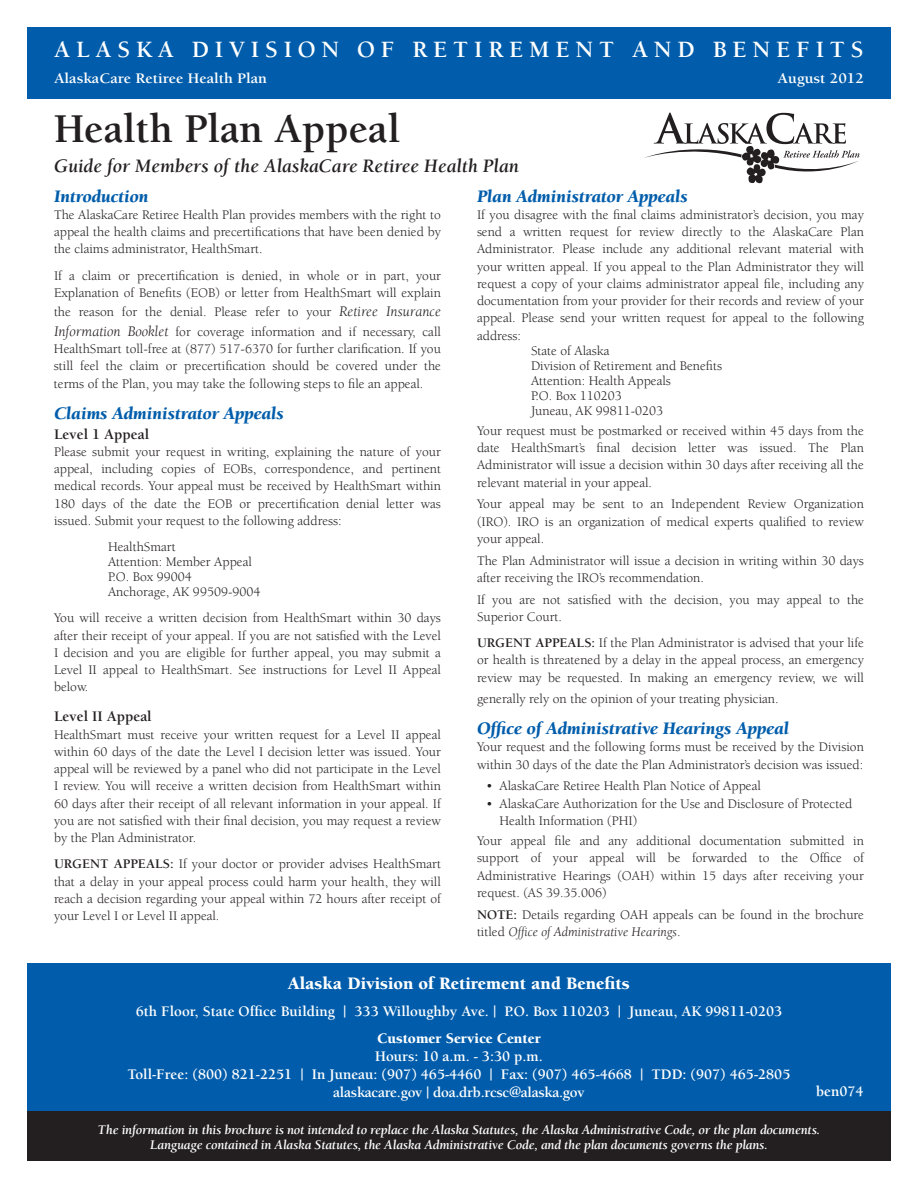
<style>
.page{position:relative;width:918px;height:1188px;background:#fff}
.page>*{position:absolute;margin:0;border:0;box-sizing:border-box;transform-origin:0 0}
.t1{font:700 42px "Berkeley Std";color:#231f20}
.t2{font:700 24px "Berkeley Std";letter-spacing:.24em;color:#fff}
.t3{font:italic 700 19.5px "Berkeley Std";color:#231f20}
.t4{font:italic 900 18px "Berkeley Std";color:#015dab}
.t5{font:900 18px "Berkeley Std";color:#fff}
.t6{font:700 15px/18px "Berkeley Std";color:#fff;text-align:center}
.t7{font:700 15px "Berkeley Std";color:#fff;scale:1.06 1}
.t8{font:700 15px "Berkeley Std";color:#231f20}
.t9{font:900 15px "Berkeley Std";color:#fff}
.t10{font:13.5px/17.2px "Berkeley Std";color:#231f20;text-align:justify}
.t11{font:italic 700 13.5px/15px "Berkeley Std";letter-spacing:-.015em;color:#fff;text-align:center}
.s1{font-weight:700}
.s2{font-style:italic}
.s3{font-style:italic;font-size:15px}
</style>
<div class="page">
<div style="left:27px;top:27px;width:864px;height:72px;background:#015dab"></div>
<svg style="left:644px;top:113px;width:215px;height:70px"></svg>
<div style="left:27px;top:963px;width:864px;height:149px;background:#015dab"></div>
<div style="left:27px;top:1112px;width:864px;height:49px;background:#231f20"></div>
<h2 class="t2" style="left:54px;top:37px;width:811px">Ala ska Division of Retir ement a nd Benefits</h2>
<p class="t7" style="left:54px;top:70px;width:202px">AlaskaCare Retiree Health Plan</p>
<p class="t7" style="left:778px;top:70px;width:83px">August 2012</p>
<h1 class="t1" style="left:54px;top:107px;width:348px">Health Plan Appeal</h1>
<h3 class="t3" style="left:54px;top:156px;width:466px">Guide for Members of the AlaskaCare Retiree Health Plan</h3>
<h3 class="t4" style="left:477px;top:187px;width:212px">Plan Administrator Appeals</h3>
<p class="t10" style="left:477px;top:206px;width:389px">If you disagree with the final claims administrator’s decision, you may send a written request for review directly to the AlaskaCare Plan Administrator. Please include any additional relevant material with your written appeal. If you appeal to the Plan Administrator they will request a copy of your claims administrator appeal file, including any documentation from your provider for their records and review of your appeal. Please send your written request for appeal to the following address:</p>
<p class="t10" style="left:531px;top:343px;width:193px;line-height:15px;text-align:left">State of Alaska<br>Division of Retirement and Benefits<br>Attention: Health Appeals<br>P.O. Box 110203<br>Juneau, AK 99811-0203</p>
<p class="t10" style="left:477px;top:422px;width:388px">Your request must be postmarked or received within 45 days from the date HealthSmart’s final decision letter was issued. The Plan Administrator will issue a decision within 30 days after receiving all the relevant material in your appeal.</p>
<p class="t10" style="left:477px;top:496px;width:389px">Your appeal may be sent to an Independent Review Organization (IRO). IRO is an organization of medical experts qualified to review your appeal.</p>
<p class="t10" style="left:477px;top:552px;width:388px">The Plan Administrator will issue a decision in writing within 30 days after receiving the IRO’s recommendation.</p>
<p class="t10" style="left:477px;top:591px;width:389px">If you are not satisfied with the decision, you may appeal to the<br>Superior Court.</p>
<p class="t10" style="left:477px;top:635px;width:389px"><span class="s1">URGENT APPEALS:</span> If the Plan Administrator is advised that your life or health is threatened by a delay in the appeal process, an emergency review may be requested. In making an emergency review, we will</p>
<p class="t10" style="left:477px;top:690px;width:303px">generally rely on the opinion of your treating physician.</p>
<h3 class="t4" style="left:477px;top:719px;width:314px">Office of Administrative Hearings Appeal</h3>
<p class="t10" style="left:477px;top:739px;width:388px">Your request and the following forms must be received by the Division within 30 days of the date the Plan Administrator’s decision was issued:</p>
<p class="t10" style="left:486px;top:778px;width:276px">• AlaskaCare Retiree Health Plan Notice of Appeal</p>
<p class="t10" style="left:500px;top:795px;width:354px;text-indent:-14px">• AlaskaCare Authorization for the Use and Disclosure of Protected<br>Health Information (PHI)</p>
<p class="t10" style="left:477px;top:833px;width:389px">Your appeal file and any additional documentation submitted in support of your appeal will be forwarded to the Office of Administrative Hearings (OAH) within 15 days after receiving your request. (AS 39.35.006)</p>
<p class="t10" style="left:477px;top:906px;width:389px"><span class="s1">NOTE:</span> Details regarding OAH appeals can be found in the brochure titled <span class="s2">Office of Administrative Hearings</span>.</p>
<h3 class="t4" style="left:54px;top:187px;width:96px">Introduction</h3>
<p class="t10" style="left:54px;top:206px;width:389px">The AlaskaCare Retiree Health Plan provides members with the right to appeal the health claims and precertifications that have been denied by the claims administrator, HealthSmart.</p>
<p class="t10" style="left:54px;top:267px;width:389px">If a claim or precertification is denied, in whole or in part, your<br>Explanation of Benefits (EOB) or letter from HealthSmart will explain</p>
<p class="t10" style="left:54px;top:303px;width:389px;line-height:19.5px">the reason for the denial. Please refer to your <span class="s3">Retiree Insurance<br>Information Booklet</span> for coverage information and if necessary, call</p>
<p class="t10" style="left:54px;top:341px;width:389px">HealthSmart toll-free at (877) 517-6370 for further clarification. If you still feel the claim or precertification should be covered under the terms of the Plan, you may take the following steps to file an appeal.</p>
<h3 class="t4" style="left:54px;top:404px;width:231px">Claims Administrator Appeals</h3>
<p class="t8" style="left:54px;top:426px;width:97px">Level 1 Appeal</p>
<p class="t10" style="left:54px;top:443px;width:389px">Please submit your request in writing, explaining the nature of your appeal, including copies of EOBs, correspondence, and pertinent medical records. Your appeal must be received by HealthSmart within 180 days of the date the EOB or precertification denial letter was issued. Submit your request to the following address:</p>
<p class="t10" style="left:108px;top:540px;width:154px;line-height:15px;text-align:left">HealthSmart<br>Attention: Member Appeal<br>P.O. Box 99004<br>Anchorage, AK 99509-9004</p>
<p class="t10" style="left:54px;top:610px;width:389px">You will receive a written decision from HealthSmart within 30 days after their receipt of your appeal. If you are not satisfied with the Level I decision and you are eligible for further appeal, you may submit a Level II appeal to HealthSmart. See instructions for Level II Appeal below.</p>
<p class="t8" style="left:54px;top:709px;width:99px">Level II Appeal</p>
<p class="t10" style="left:54px;top:726px;width:389px">HealthSmart must receive your written request for a Level II appeal within 60 days of the date the Level I decision letter was issued. Your appeal will be reviewed by a panel who did not participate in the Level I review. You will receive a written decision from HealthSmart within 60 days after their receipt of all relevant information in your appeal. If you are not satisfied with their final decision, you may request a review by the Plan Administrator.</p>
<p class="t10" style="left:54px;top:856px;width:389px"><span class="s1">URGENT APPEALS:</span> If your doctor or provider advises HealthSmart that a delay in your appeal process could harm your health, they will reach a decision regarding your appeal within 72 hours after receipt of your Level I or Level II appeal.</p>
<h3 class="t5" style="left:288px;top:974px;width:343px">Alaska Division of Retirement and Benefits</h3>
<p class="t6" style="left:136px;top:1003px;width:648px">6th Floor, State Office Building | 333 Willoughby Ave. | P.O. Box 110203 | Juneau, AK 99811-0203</p>
<p class="t9" style="left:377px;top:1031px;width:165px">Customer Service Center</p>
<p class="t6" style="left:128px;top:1048px;width:664px">Hours: 10 a.m. - 3:30 p.m.<br>Toll-Free: (800) 821-2251 | In Juneau: (907) 465-4460 | Fax: (907) 465-4668 | TDD: (907) 465-2805 alaskacare.gov | doa.drb.rcsc@alaska.gov</p>
<p class="t11" style="left:98px;top:1122px;width:724px">The information in this brochure is not intended to replace the Alaska Statutes, the Alaska Administrative Code, or the plan documents.<br>Language contained in Alaska Statutes, the Alaska Administrative Code, and the plan documents governs the plans.</p>
<p class="t6" style="left:816px;top:1083px;width:49px">ben074</p>
</div>
